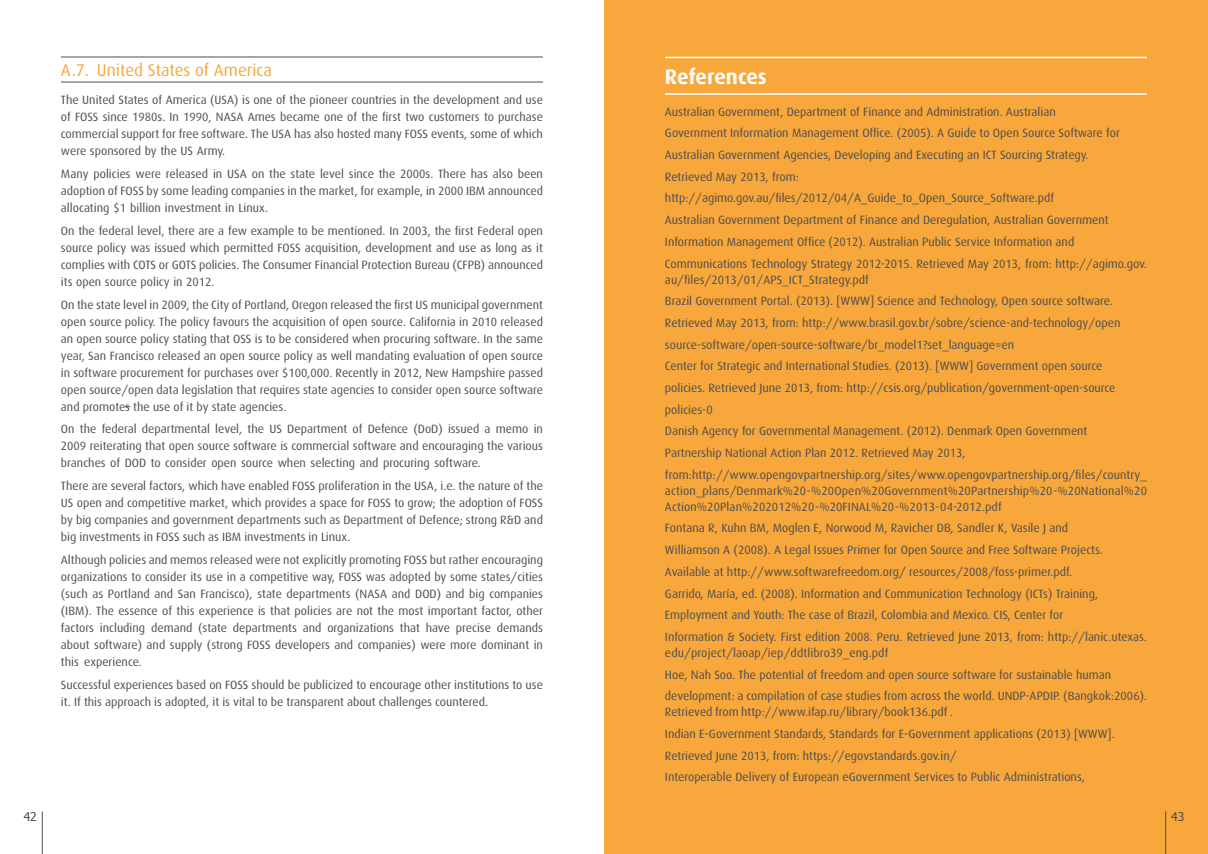
<style>
.page{position:relative;width:1208px;height:854px;background:#fff}
.page>*{position:absolute;margin:0;border:0;box-sizing:border-box;transform-origin:0 0}
.t1{font:700 21px "Dax";letter-spacing:-.01em;color:#fff}
.t2{font:17px "Dax";color:#f7a73b}
.t3{font:12px/21.7px "Dax";color:#4d4d4f}
.t4{font:12px "Tahoma";color:#4d4d4f}
</style>
<div class="page">
<div style="left:604px;top:0;width:604px;height:853px;background:#f7a73b"></div>
<hr style="left:1165px;top:811px;width:1px;height:42px;background:#4d4d4f">
<hr style="left:42px;top:811px;width:1px;height:42px;background:#4d4d4f">
<hr style="left:665px;top:93px;width:482px;height:2px;background:#fff">
<hr style="left:665px;top:57px;width:482px;height:1px;background:#fff">
<hr style="left:61px;top:82px;width:482px;height:1px;background:#4d4d4f">
<hr style="left:61px;top:57px;width:482px;height:1px;background:#4d4d4f">
<h2 class="t2" style="left:61px;top:60px;width:212px">A.7. United States of America</h2>
<p class="t3" style="left:61px;top:92px;width:483px;line-height:17px;text-align:justify">The United States of America (USA) is one of the pioneer countries in the development and use of FOSS since 1980s. In 1990, NASA Ames became one of the first two customers to purchase commercial support for free software. The USA has also hosted many FOSS events, some of which were sponsored by the US Army.</p>
<p class="t3" style="left:61px;top:165px;width:483px;line-height:17px;text-align:justify">Many policies were released in USA on the state level since the 2000s. There has also been adoption of FOSS by some leading companies in the market, for example, in 2000 IBM announced allocating $1 billion investment in Linux.</p>
<p class="t3" style="left:61px;top:222px;width:483px;line-height:17px;text-align:justify">On the federal level, there are a few example to be mentioned. In 2003, the first Federal open source policy was issued which permitted FOSS acquisition, development and use as long as it complies with COTS or GOTS policies. The Consumer Financial Protection Bureau (CFPB) announced its open source policy in 2012.</p>
<p class="t3" style="left:61px;top:296px;width:483px;line-height:17px;text-align:justify">On the state level in 2009, the City of Portland, Oregon released the first US municipal government open source policy. The policy favours the acquisition of open source. California in 2010 released an open source policy stating that OSS is to be considered when procuring software. In the same year, San Francisco released an open source policy as well mandating evaluation of open source in software procurement for purchases over $100,000. Recently in 2012, New Hampshire passed open source/open data legislation that requires state agencies to consider open source software and promotes the use of it by state agencies.</p>
<p class="t3" style="left:61px;top:420px;width:483px;line-height:17px;text-align:justify">On the federal departmental level, the US Department of Defence (DoD) issued a memo in 2009 reiterating that open source software is commercial software and encouraging the various branches of DOD to consider open source when selecting and procuring software.</p>
<p class="t3" style="left:61px;top:477px;width:483px;line-height:17px;text-align:justify">There are several factors, which have enabled FOSS proliferation in the USA, i.e. the nature of the US open and competitive market, which provides a space for FOSS to grow; the adoption of FOSS by big companies and government departments such as Department of Defence; strong R&amp;D and big investments in FOSS such as IBM investments in Linux.</p>
<p class="t3" style="left:61px;top:551px;width:483px;line-height:17px;text-align:justify">Although policies and memos released were not explicitly promoting FOSS but rather encouraging organizations to consider its use in a competitive way, FOSS was adopted by some states/cities (such as Portland and San Francisco), state departments (NASA and DOD) and big companies (IBM). The essence of this experience is that policies are not the most important factor, other factors including demand (state departments and organizations that have precise demands about software) and supply (strong FOSS developers and companies) were more dominant in this experience.</p>
<p class="t3" style="left:61px;top:675px;width:483px;line-height:17px">Successful experiences based on FOSS should be publicized to encourage other institutions to use it. If this approach is adopted, it is vital to be transparent about challenges countered.</p>
<h1 class="t1" style="left:665px;top:65px;width:103px">References</h1>
<p class="t3" style="left:665px;top:101px;width:483px">Australian Government, Department of Finance and Administration. Australian<br>Government Information Management Office. (2005). A Guide to Open Source Software for Australian Government Agencies, Developing and Executing an ICT Sourcing Strategy.<br>Retrieved May 2013, from: http://agimo.gov.au/files/2012/04/A_Guide_to_Open_Source_Software.pdf<br>Australian Government Department of Finance and Deregulation, Australian Government Information Management Office (2012). Australian Public Service Information and Communications Technology Strategy 2012-2015. Retrieved May 2013, from: http://agimo.gov.</p>
<p class="t3" style="left:665px;top:268px;width:483px">au/files/2013/01/APS_ICT_Strategy.pdf<br>Brazil Government Portal. (2013). [WWW] Science and Technology, Open source software.<br>Retrieved May 2013, from: http://www.brasil.gov.br/sobre/science-and-technology/open source-software/open-source-software/br_model1?set_language=en<br>Center for Strategic and International Studies. (2013). [WWW] Government open source<br>policies. Retrieved June 2013, from: http://csis.org/publication/government-open-source policies-0<br>Danish Agency for Governmental Management. (2012). Denmark Open Government Partnership National Action Plan 2012. Retrieved May 2013, from:http://www.opengovpartnership.org/sites/www.opengovpartnership.org/files/country_</p>
<p class="t3" style="left:665px;top:482px;width:483px;line-height:16px">action_plans/Denmark%20-%20Open%20Government%20Partnership%20-%20National%20<br>Action%20Plan%202012%20-%20FINAL%20-%2013-04-2012.pdf</p>
<p class="t3" style="left:665px;top:517px;width:483px">Fontana R, Kuhn BM, Moglen E, Norwood M, Ravicher DB, Sandler K, Vasile J and<br>Williamson A (2008). A Legal Issues Primer for Open Source and Free Software Projects.<br>Available at http://www.softwarefreedom.org/ resources/2008/foss-primer.pdf.<br>Garrido, María, ed. (2008). Information and Communication Technology (ICTs) Training, Employment and Youth: The case of Brazil, Colombia and Mexico. CIS, Center for<br>Information &amp; Society. First edition 2008. Peru. Retrieved June 2013, from: http://lanic.utexas.</p>
<p class="t3" style="left:665px;top:641px;width:483px">edu/project/laoap/iep/ddtlibro39_eng.pdf<br>Hoe, Nah Soo. The potential of freedom and open source software for sustainable human development: a compilation of case studies from across the world. UNDP-APDIP. (Bangkok:2006).</p>
<p class="t3" style="left:665px;top:701px;width:451px">Retrieved from http://www.ifap.ru/library/book136.pdf .<br>Indian E-Government Standards, Standards for E-Government applications (2013) [WWW].<br>Retrieved June 2013, from: https://egovstandards.gov.in/<br>Interoperable Delivery of European eGovernment Services to Public Administrations,</p>
<p class="t4" style="left:24px;top:807px;width:15px">42</p>
<p class="t4" style="left:1171px;top:808px;width:15px">43</p>
</div>
